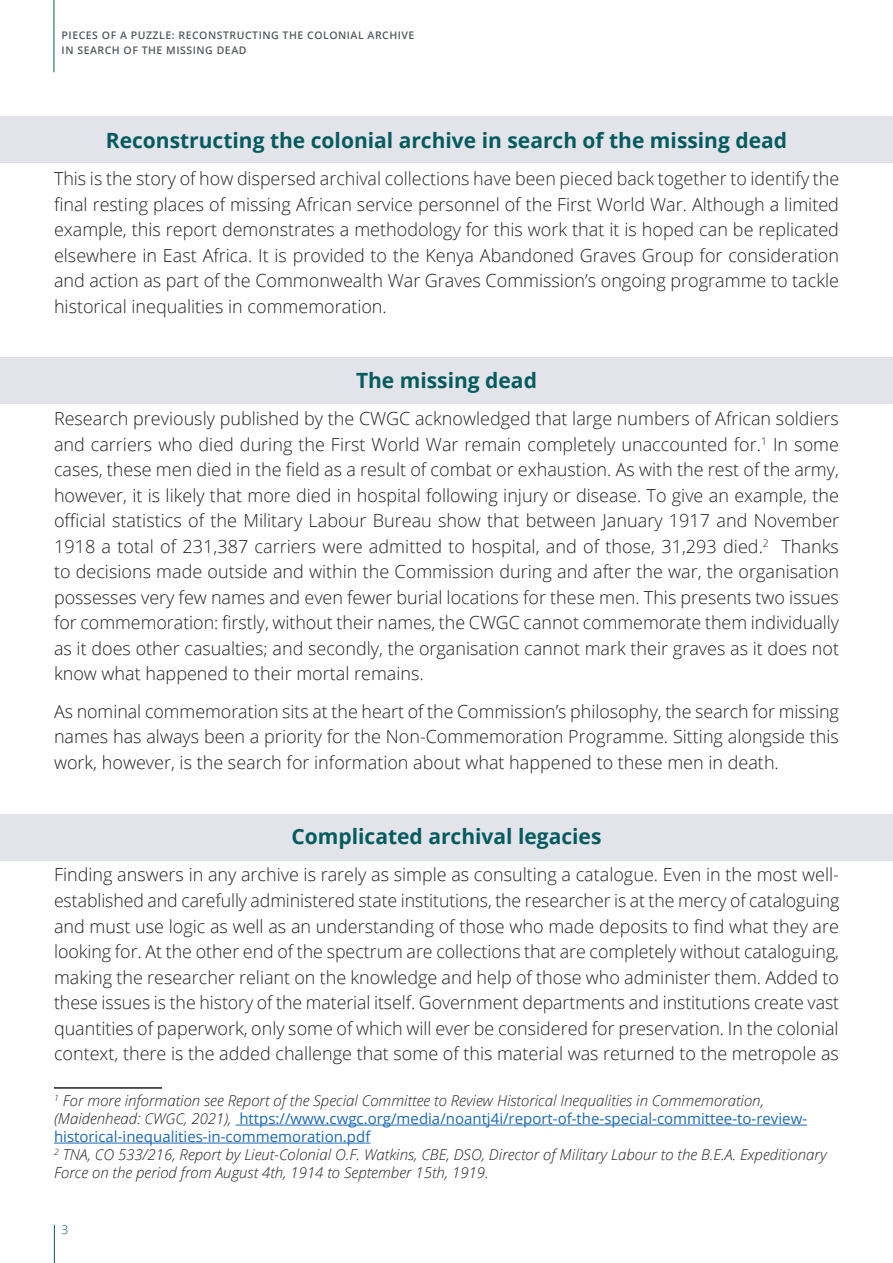
<style>
.page{position:relative;width:893px;height:1263px;background:#fff}
.page>*{position:absolute;margin:0;border:0;box-sizing:border-box;transform-origin:0 0}
.t1{font:700 21px "Open Sans";color:#045b60}
.t2{font:300 18px/25.5px "Open Sans";color:#231f20;text-align:justify}
.t3{font:italic 300 15px/18px "Open Sans";color:#231f20}
.t4{font:300 12px "Open Sans";color:#045b60}
.t5{font:600 10.5px/15px "Open Sans";letter-spacing:.05em;color:#52585e}
.s1{font-weight:400;font-style:normal;color:#1b69b4}
</style>
<div class="page">
<div style="left:0;top:116px;width:893px;height:47px;background:#e2e4e9"></div>
<div style="left:0;top:814px;width:893px;height:46px;background:#e2e4e9"></div>
<div style="left:0;top:357px;width:893px;height:47px;background:#e2e4e9"></div>
<hr style="left:54px;top:1225px;width:1px;height:38px;background:#045b60">
<hr style="left:54px;top:1087px;width:108px;height:2px;background:#231f20">
<hr style="left:235px;top:1125px;width:572px;height:1px;background:#1b69b4">
<hr style="left:54px;top:1143px;width:316px;height:1px;background:#1b69b4">
<hr style="left:54px;top:0;width:1px;height:72px;background:#045b60">
<p class="t5" style="left:62px;top:27px;width:354px">PIECES OF A PUZZLE: RECONSTRUCTING THE COLONIAL ARCHIVE<br>IN SEARCH OF THE MISSING DEAD</p>
<p class="t1" style="left:106px;top:125px;width:683px">Reconstructing the colonial archive in search of the missing dead</p>
<p class="t2" style="left:54px;top:166px;width:787px">This is the story of how dispersed archival collections have been pieced back together to identify the final resting places of missing African service personnel of the First World War. Although a limited example, this report demonstrates a methodology for this work that it is hoped can be replicated elsewhere in East Africa. It is provided to the Kenya Abandoned Graves Group for consideration and action as part of the Commonwealth War Graves Commission’s ongoing programme to tackle historical inequalities in commemoration.</p>
<p class="t1" style="left:356px;top:365px;width:182px">The missing dead</p>
<p class="t2" style="left:54px;top:406px;width:787px">Research previously published by the CWGC acknowledged that large numbers of African soldiers and carriers who died during the First World War remain completely unaccounted for.<sup>1</sup> In some cases, these men died in the field as a result of combat or exhaustion. As with the rest of the army, however, it is likely that more died in hospital following injury or disease. To give an example, the official statistics of the Military Labour Bureau show that between January 1917 and November 1918 a total of 231,387 carriers were admitted to hospital, and of those, 31,293 died.<sup>2</sup> Thanks to decisions made outside and within the Commission during and after the war, the organisation possesses very few names and even fewer burial locations for these men. This presents two issues for commemoration: firstly, without their names, the CWGC cannot commemorate them individually as it does other casualties; and secondly, the organisation cannot mark their graves as it does not know what happened to their mortal remains.</p>
<p class="t2" style="left:54px;top:698px;width:786px">As nominal commemoration sits at the heart of the Commission’s philosophy, the search for missing names has always been a priority for the Non-Commemoration Programme. Sitting alongside this work, however, is the search for information about what happened to these men in death.</p>
<p class="t1" style="left:291px;top:821px;width:311px">Complicated archival legacies</p>
<p class="t2" style="left:54px;top:862px;width:787px">Finding answers in any archive is rarely as simple as consulting a catalogue. Even in the most well&shy;established and carefully administered state institutions, the researcher is at the mercy of cataloguing and must use logic as well as an understanding of those who made deposits to find what they are looking for. At the other end of the spectrum are collections that are completely without cataloguing, making the researcher reliant on the knowledge and help of those who administer them. Added to these issues is the history of the material itself. Government departments and institutions create vast quantities of paperwork, only some of which will ever be considered for preservation. In the colonial context, there is the added challenge that some of this material was returned to the metropole as</p>
<p class="t3" style="left:54px;top:1091px;width:774px"><sup>1</sup> For more information see Report of the Special Committee to Review Historical Inequalities in Commemoration, (Maidenhead: CWGC, 2021), <span class="s1">https://www.cwgc.org/media/noantj4i/report-of-the-special-committee-to-review&shy;historical-inequalities-in-commemoration.pdf<br></span><sup>2</sup> TNA, CO 533/216, Report by Lieut-Colonial O.F. Watkins, CBE, DSO, Director of Military Labour to the B.E.A. Expeditionary Force on the period from August 4th, 1914 to September 15th, 1919.</p>
<p class="t4" style="left:62px;top:1221px;width:8px">3</p>
</div>
